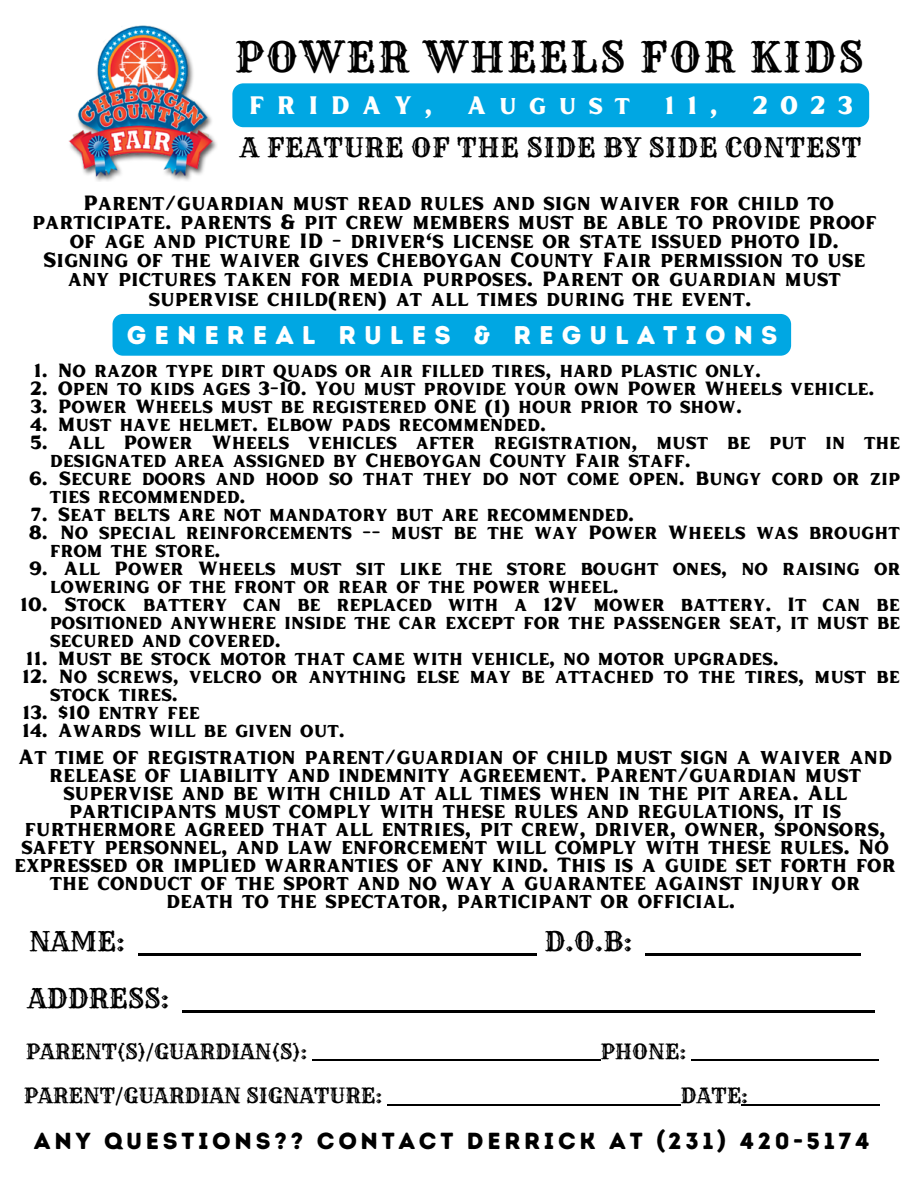
<style>
.page{position:relative;width:918px;height:1188px;background:#fff}
.page>*{position:absolute;margin:0;border:0;box-sizing:border-box;transform-origin:0 0}
.t1{font:41.55px "Rye";letter-spacing:.055em;color:#000}
.t2{font:26.85px "Rye";color:#000}
.t3{font:26.4px "Rye";letter-spacing:.025em;color:#000}
.t4{font:25.65px "Intro Rust Base";letter-spacing:.31em;color:#fff}
.t5{font:25.2px "Inlander Smooth";letter-spacing:.475em;color:#fff}
.t6{font:23.25px "Intro Rust Base";letter-spacing:.155em;color:#000}
.t7{font:20.7px "Rye";color:#000}
.t8{font:20.55px/18px "Inlander Smooth";color:#000;text-align:center}
.t9{font:19.2px/18px "Inlander Smooth";color:#000}
</style>
<div class="page">
<img style="left:69px;top:25px;width:148px;height:156px">
<div style="left:113px;top:314px;width:678px;height:42px;background:#00a7e3;border-radius:10px"></div>
<div style="left:232px;top:83px;width:637px;height:44px;background:#00a7e3"></div>
<hr style="left:138px;top:953px;width:399px;height:3px;background:#000">
<hr style="left:182px;top:1010px;width:693px;height:3px;background:#000">
<hr style="left:645px;top:953px;width:216px;height:3px;background:#000">
<hr style="left:312px;top:1060px;width:288px;height:1px;background:#000">
<hr style="left:691px;top:1060px;width:187px;height:1px;background:#000">
<hr style="left:387px;top:1104px;width:294px;height:1px;background:#000">
<hr style="left:748px;top:1104px;width:132px;height:1px;background:#000">
<p class="t1" style="left:235px;top:31px;width:630px">POWER WHEELS FOR KIDS</p>
<p class="t5" style="left:249px;top:87px;width:185px">FRIDAY,</p>
<p class="t5" style="left:467px;top:87px;width:164px">August</p>
<p class="t5" style="left:665px;top:87px;width:55px">11,</p>
<p class="t5" style="left:752px;top:87px;width:102px">2023</p>
<p class="t3" style="left:240px;top:131px;width:622px">A FEATURE OF THE SIDE BY SIDE CONTEST</p>
<p class="t8" style="left:32px;top:192px;width:846px;line-height:19.2px">Parent/guardian must read rules and sign waiver for child to participate. parents &amp; pit crew members must be able to provide proof of age and picture ID - driver's license or state issued photo ID.<br>Signing of the waiver gives Cheboygan County Fair permission to use any pictures taken for media purposes. Parent or guardian must supervise child(ren) at all times during the event.</p>
<p class="t4" style="left:127px;top:319px;width:652px">GENEREAL RULES &amp; REGULATIONS</p>
<p class="t9" style="left:58px;top:360px;width:705px">No razor type dirt quads or air filled tires, hard plastic only.</p>
<p class="t9" style="left:58px;top:378px;width:818px">Open to kids ages 3-10. You must provide your own Power Wheels vehicle.</p>
<p class="t9" style="left:58px;top:396px;width:686px">Power Wheels must be registered ONE (1) hour prior to show.</p>
<p class="t9" style="left:58px;top:414px;width:490px">Must have helmet. Elbow pads recommended.</p>
<p class="t9" style="left:50px;top:432px;width:852px;text-indent:18px">All Power Wheels vehicles after registration, must be put in the designated area assigned by Cheboygan County Fair staff.</p>
<p class="t9" style="left:50px;top:468px;width:852px;text-indent:9px">Secure doors and hood so that they do not come open. Bungy cord or zip ties recommended.</p>
<p class="t9" style="left:58px;top:504px;width:578px">Seat belts are not mandatory but are recommended.</p>
<p class="t9" style="left:50px;top:522px;width:852px;text-indent:10px">No special reinforcements -- must be the way Power Wheels was brought from the store.</p>
<p class="t9" style="left:50px;top:558px;width:852px;text-indent:14px">All Power Wheels must sit like the store bought ones; no raising or lowering of the front or rear of the power wheel.</p>
<p class="t9" style="left:50px;top:594px;width:852px;text-align:justify;text-indent:15px">Stock battery can be replaced with a 12V mower battery. It can be positioned anywhere inside the car except for the passenger seat, it must be secured and covered.</p>
<p class="t9" style="left:58px;top:648px;width:723px">Must be stock motor that came with vehicle, no motor upgrades.</p>
<p class="t9" style="left:50px;top:666px;width:851px;text-indent:9px">No screws, velcro or anything else may be attached to the tires, must be stock tires.</p>
<p class="t9" style="left:58px;top:702px;width:143px">$10 entry fee</p>
<p class="t9" style="left:58px;top:720px;width:288px">Awards will be given out.</p>
<p class="t9" style="left:30px;top:360px;width:19px;text-align:justify">1.<br>2.<br>3.<br>4.<br>5.</p>
<p class="t9" style="left:29px;top:459px;width:20px;line-height:36px">6.<br>7.</p>
<p class="t9" style="left:20px;top:513px;width:29px;line-height:36px;text-align:center">8.<br>9.<br>10.</p>
<p class="t9" style="left:22px;top:648px;width:27px">11.<br>12.</p>
<p class="t9" style="left:22px;top:702px;width:27px">13.<br>14.</p>
<p class="t8" style="left:14px;top:747px;width:883px">At time of registration parent/guardian of child must sign a waiver and release of liability and indemnity agreement. Parent/guardian must supervise and be with child at all times when in the pit area. All participants must comply with these rules and regulations, it is furthermore agreed that all entries, pit crew, driver, owner, sponsors, safety personnel, and law enforcement will comply with these rules. No expressed or implied warranties of any kind. This is a guide set forth for the conduct of the sport and no way a guarantee against injury or death to the spectator, participant or official.</p>
<p class="t2" style="left:29px;top:924px;width:97px">NAME:</p>
<p class="t2" style="left:28px;top:981px;width:143px">ADDRESS:</p>
<p class="t2" style="left:544px;top:924px;width:89px">D.O.B:</p>
<p class="t7" style="left:26px;top:1038px;width:283px">PARENT(S)/GUARDIAN(S):</p>
<p class="t7" style="left:600px;top:1038px;width:87px">PHONE:</p>
<p class="t7" style="left:24px;top:1083px;width:360px">PARENT/GUARDIAN SIGNATURE:</p>
<p class="t7" style="left:681px;top:1083px;width:69px">DATE:</p>
<p class="t6" style="left:34px;top:1127px;width:837px">ANY QUESTIONS?? CONTACT DERRICK AT (231) 420-5174</p>
</div>
